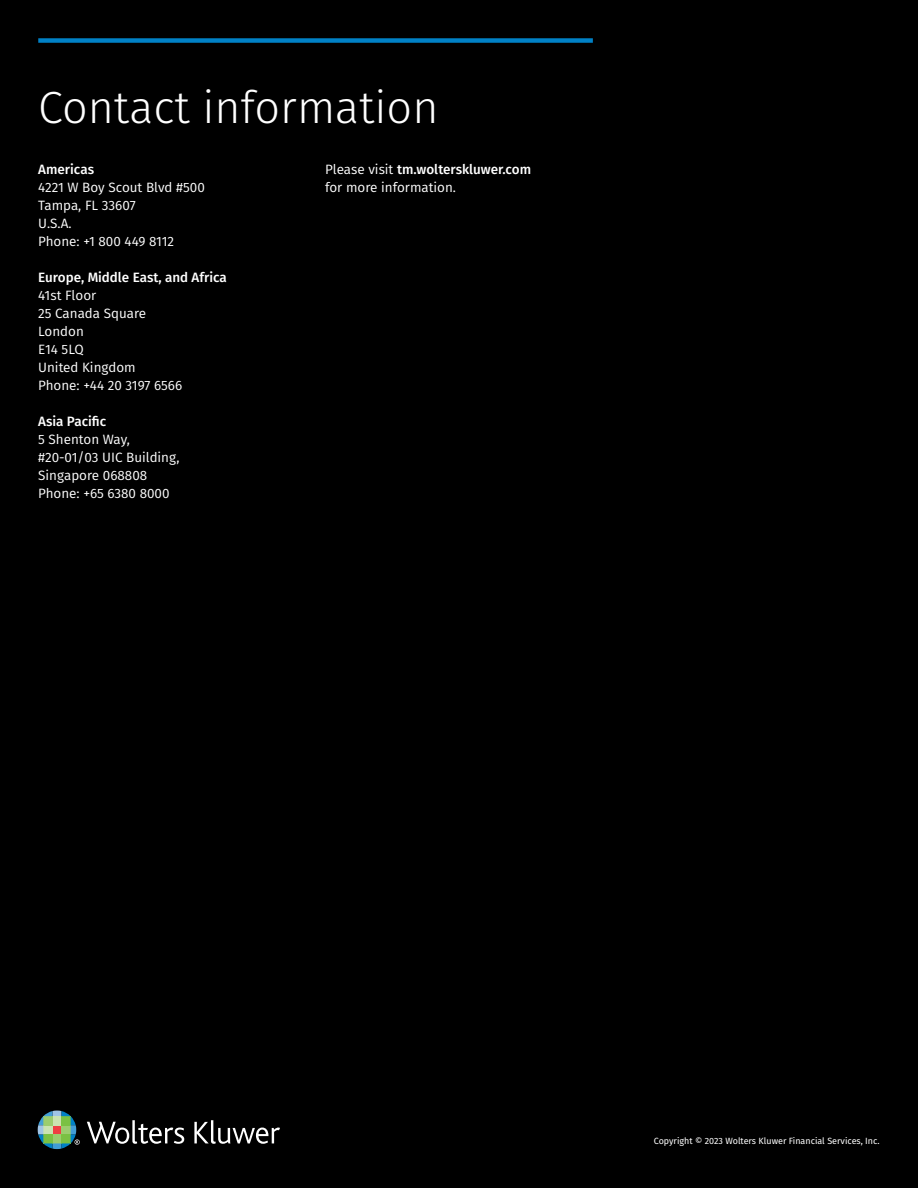
<style>
.page{position:relative;width:918px;height:1188px;background:#000}
.page>*{position:absolute;margin:0;border:0;box-sizing:border-box;transform-origin:0 0}
.t1{font:300 45px "Fira Sans";color:#fff}
.t2{font:13.5px/18px "Fira Sans";color:#fff}
.t3{font:500 13.5px "Fira Sans";color:#fff}
.t4{font:9px "Fira Sans";color:#fff}
.s1{font-weight:500}
</style>
<div class="page">
<div style="left:38px;top:38px;width:555px;height:5px;background:#0081c6"></div>
<svg style="left:87px;top:1120px;width:97px;height:24px"></svg>
<svg style="left:194px;top:1120px;width:86px;height:24px"></svg>
<svg style="left:38px;top:1111px;width:42px;height:38px"></svg>
<h1 class="t1" style="left:38px;top:75px;width:402px">Contact information</h1>
<p class="t3" style="left:38px;top:158px;width:57px">Americas</p>
<p class="t2" style="left:38px;top:178px;width:168px">4221 W Boy Scout Blvd #500<br>Tampa, FL 33607<br>U.S.A.<br>Phone: +1 800 449 8112</p>
<p class="t3" style="left:38px;top:266px;width:190px">Europe, Middle East, and Africa</p>
<p class="t2" style="left:38px;top:286px;width:146px">41st Floor<br>25 Canada Square<br>London<br>E14 5LQ<br>United Kingdom<br>Phone: +44 20 3197 6566</p>
<p class="t3" style="left:38px;top:410px;width:70px">Asia Pacific</p>
<p class="t2" style="left:38px;top:430px;width:143px">5 Shenton Way, #20-01/03 UIC Building,<br>Singapore 068808<br>Phone: +65 6380 8000</p>
<p class="t2" style="left:325px;top:160px;width:208px">Please visit <span class="s1">tm.wolterskluwer.com </span>for more information.</p>
<p class="t4" style="left:654px;top:1134px;width:227px">Copyright © 2023 Wolters Kluwer Financial Services, Inc.</p>
</div>
